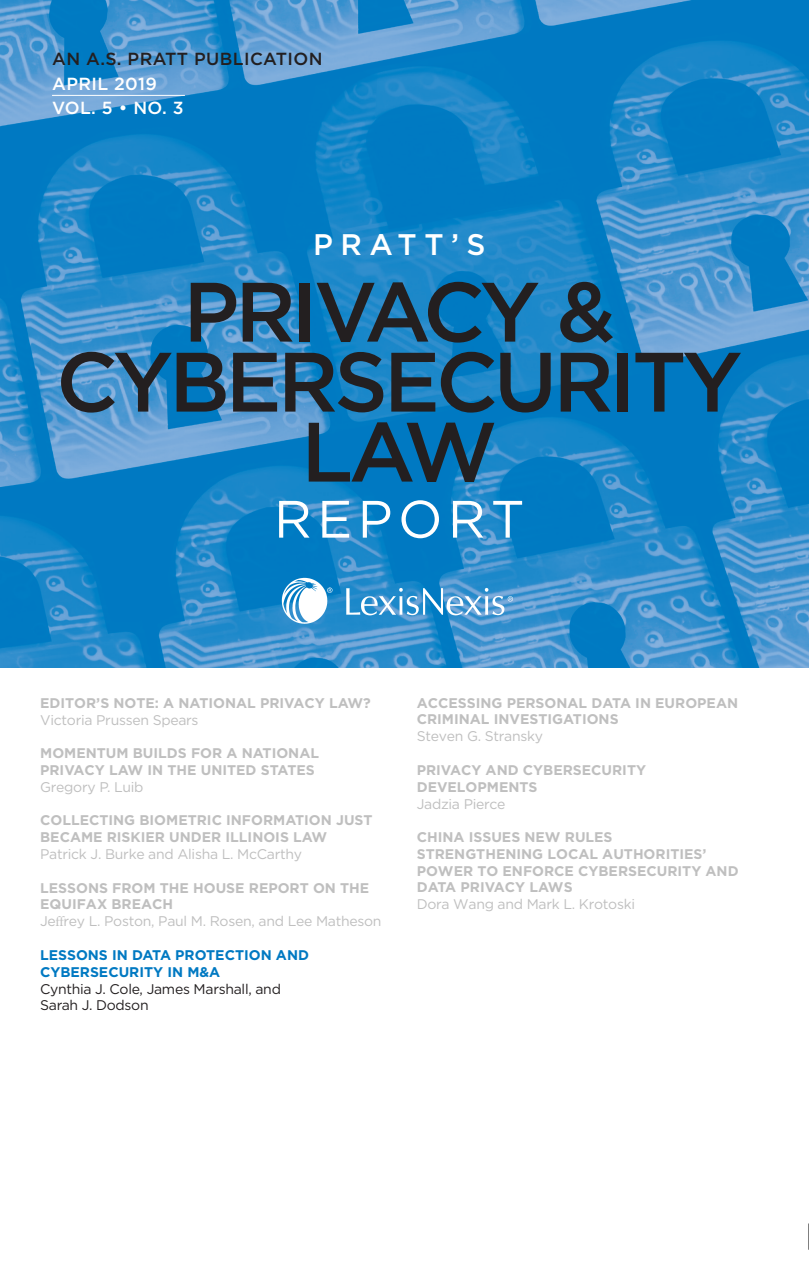
<style>
.page{position:relative;width:809px;height:1276px;background:#fff}
.page>*{position:absolute;margin:0;border:0;box-sizing:border-box;transform-origin:0 0}
.t1{font:500 84px/70px "Gotham";letter-spacing:-.05em;color:#231f20;text-align:center}
.t2{font:52.5px "Gotham";letter-spacing:.1em;color:#fff}
.t3{font:500 29.75px "Gotham";letter-spacing:.25em;color:#fff}
.t4{font:500 17.5px "Gotham";letter-spacing:.02em;color:#231f20}
.t5{font:500 17.5px/24.5px "Gotham";letter-spacing:.02em;color:#fff}
.t6{font:700 14px/16.6px "Gotham";color:#bfbfbf}
.t7{font:14px "Gotham";letter-spacing:-.02em;color:#bfbfbf}
.t8{font:700 14px/16.6px "Gotham";color:#0079c2}
.t9{font:14px/16.6px "Gotham";letter-spacing:-.02em;color:#231f20}
.s1{font-weight:400}
.s2{font-family:"Minion Pro";font-weight:400}
</style>
<div class="page">
<img style="left:0;top:0;width:809px;height:668px">
<img style="left:263px;top:547px;width:272px;height:104px">
<hr style="left:52px;top:95px;width:133px;height:1px;background:#fff">
<svg style="left:808px;top:1223px;width:1px;height:27px"></svg>
<p class="t4" style="left:52px;top:47px;width:272px">AN A.S. PRATT PUBLICATION</p>
<p class="t5" style="left:52px;top:71px;width:133px">APRIL 2019<br>VOL. 5 • NO. 3</p>
<h3 class="t3" style="left:313px;top:225px;width:174px">PRATT’S</h3>
<h1 class="t1" style="left:56px;top:276px;width:688px">PRIVACY &amp;<br>CYBERSECURITY<br>LAW</h1>
<h2 class="t2" style="left:274px;top:485px;width:252px">REPORT</h2>
<p class="t6" style="left:40px;top:694px;width:332px">EDITOR’S NOTE: A NATIONAL PRIVACY LAW?</p>
<p class="t7" style="left:40px;top:711px;width:160px">Victoria Prussen Spears</p>
<p class="t6" style="left:40px;top:745px;width:280px">MOMENTUM BUILDS FOR A NATIONAL<br>PRIVACY LAW IN THE UNITED STATES</p>
<p class="t7" style="left:40px;top:778px;width:105px">Gregory P. Luib</p>
<p class="t6" style="left:40px;top:812px;width:334px">COLLECTING BIOMETRIC INFORMATION JUST<br>BECAME RISKIER UNDER ILLINOIS LAW</p>
<p class="t7" style="left:40px;top:845px;width:263px">Patrick J. Burke and Alisha L. McCarthy</p>
<p class="t6" style="left:40px;top:879px;width:343px">LESSONS FROM THE HOUSE REPORT ON THE<br>EQUIFAX BREACH<br><span class="s1">Je</span><span class="s2">ff</span><span class="s1">rey L. Poston, Paul M. Rosen, and Lee Matheson</span></p>
<p class="t8" style="left:40px;top:946px;width:270px">LESSONS IN DATA PROTECTION AND<br>CYBERSECURITY IN M&amp;A</p>
<p class="t9" style="left:40px;top:980px;width:242px">Cynthia J. Cole, James Marshall, and<br>Sarah J. Dodson</p>
<p class="t6" style="left:417px;top:694px;width:323px">ACCESSING PERSONAL DATA IN EUROPEAN<br>CRIMINAL INVESTIGATIONS</p>
<p class="t7" style="left:417px;top:727px;width:128px">Steven G. Stransky</p>
<p class="t6" style="left:417px;top:762px;width:231px">PRIVACY AND CYBERSECURITY<br>DEVELOPMENTS</p>
<p class="t7" style="left:417px;top:795px;width:90px">Jadzia Pierce</p>
<p class="t6" style="left:417px;top:829px;width:323px">CHINA ISSUES NEW RULES<br>STRENGTHENING LOCAL AUTHORITIES’<br>POWER TO ENFORCE CYBERSECURITY AND<br>DATA PRIVACY LAWS</p>
<p class="t7" style="left:417px;top:895px;width:220px">Dora Wang and Mark L. Krotoski</p>
</div>
